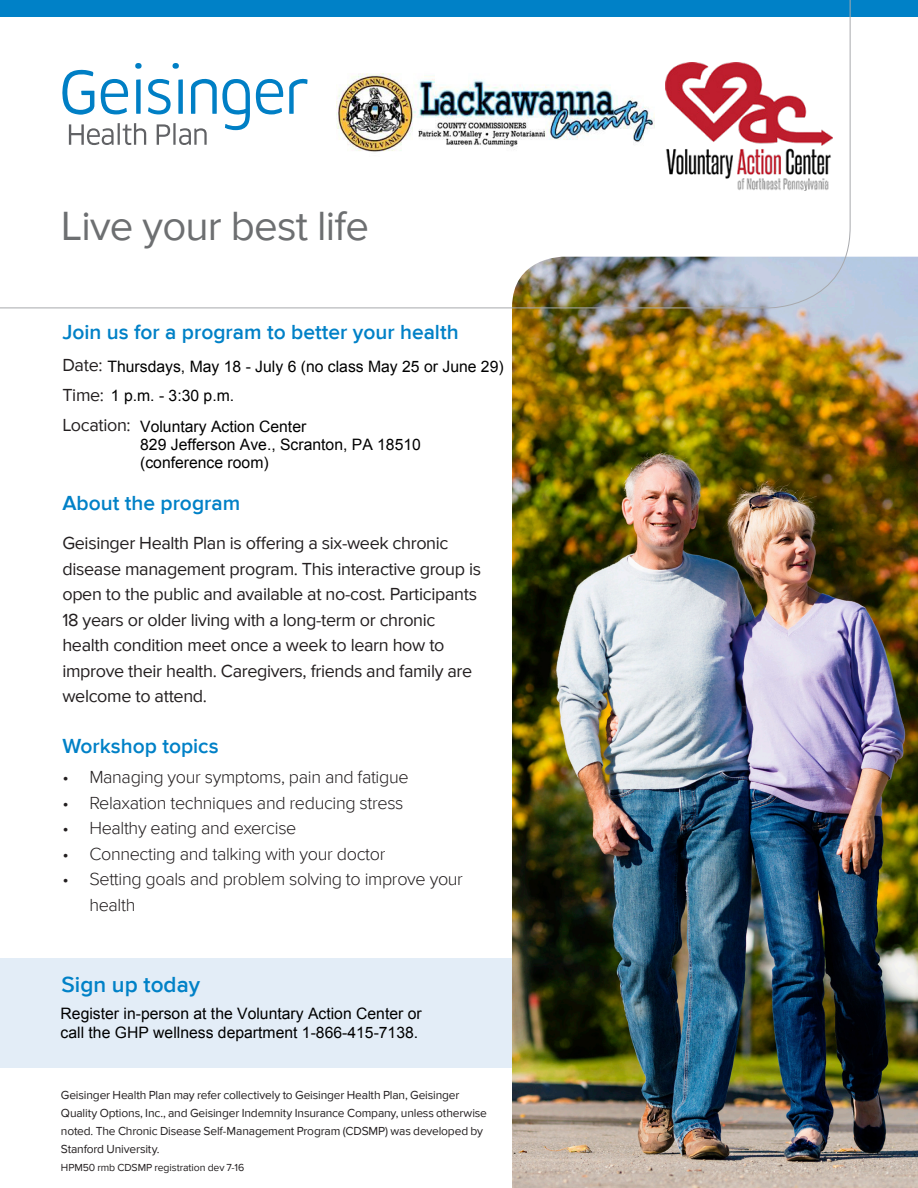
<style>
.page{position:relative;width:918px;height:1188px;background:#fff}
.page>*{position:absolute;margin:0;border:0;box-sizing:border-box;transform-origin:0 0}
.Headline{font:42px "Proxima Nova";letter-spacing:-.02em;color:#6d6f71}
.t1{font:600 22.5px "Proxima Nova";color:#0081c7}
.t2{font:600 21px "Proxima Nova";color:#0081c7}
.t3{font:18px/25.5px "Proxima Nova";letter-spacing:-.02em;color:#231f20}
.t4{font:300 18px/25.5px "Proxima Nova";letter-spacing:-.02em;color:#231f20}
.t5{font:15.75px/18.1px "Arial";color:#000}
.t6{font:12px/18px "Proxima Nova";letter-spacing:-.015em;color:#231f20}
.t7{font:10.5px "Proxima Nova";letter-spacing:-.01em;color:#231f20}
</style>
<div class="page">
<div style="left:0;top:958px;width:918px;height:109px;background:#e3edf7"></div>
<img style="left:512px;top:257px;width:406px;height:931px">
<div style="left:0;top:0;width:918px;height:16px;background:#0081c7"></div>
<svg style="left:0;top:0;width:851px;height:309px"></svg>
<img style="left:325px;top:63px;width:340px;height:99px">
<img style="left:665px;top:63px;width:167px;height:127px">
<p class="Headline" style="left:61px;top:202px;width:310px">Live your best life</p>
<p class="t2" style="left:62px;top:320px;width:398px">Join us for a program to better your health</p>
<p class="t3" style="left:62px;top:352px;width:42px">Date:</p>
<p class="t3" style="left:62px;top:382px;width:43px">Time:</p>
<p class="t3" style="left:62px;top:412px;width:70px">Location:</p>
<p class="t5" style="left:108px;top:352px;width:398px;line-height:29.1px">Thursdays, May 18 - July 6 (no class May 25 or June 29)<br>1 p.m. - 3:30 p.m.</p>
<p class="t5" style="left:140px;top:418px;width:282px">Voluntary Action Center<br>829 Jefferson Ave., Scranton, PA 18510 (conference room)</p>
<p class="t2" style="left:62px;top:491px;width:179px">About the program</p>
<p class="t3" style="left:62px;top:531px;width:420px">Geisinger Health Plan is offering a six-week chronic disease management program. This interactive group is open to the public and available at no-cost. Participants 18 years or older living with a long-term or chronic health condition meet once a week to learn how to improve their health. Caregivers, friends and family are welcome to attend.</p>
<p class="t2" style="left:62px;top:734px;width:158px">Workshop topics</p>
<p class="t4" style="left:62px;top:765px;width:348px">• Managing your symptoms, pain and fatigue</p>
<p class="t4" style="left:62px;top:790px;width:343px">• Relaxation techniques and reducing stress</p>
<p class="t4" style="left:62px;top:816px;width:236px">• Healthy eating and exercise</p>
<p class="t4" style="left:62px;top:841px;width:325px">• Connecting and talking with your doctor</p>
<p class="t4" style="left:89px;top:867px;width:375px;text-indent:-27px">• Setting goals and problem solving to improve your health</p>
<p class="t1" style="left:62px;top:972px;width:140px">Sign up today</p>
<p class="t5" style="left:61px;top:1005px;width:363px">Register in-person at the Voluntary Action Center or call the GHP wellness department 1-866-415-7138.</p>
<p class="t6" style="left:61px;top:1086px;width:428px">Geisinger Health Plan may refer collectively to Geisinger Health Plan, Geisinger Quality Options, Inc., and Geisinger Indemnity Insurance Company, unless otherwise noted. The Chronic Disease Self-Management Program (CDSMP) was developed by Stanford University.</p>
<p class="t7" style="left:61px;top:1162px;width:185px">HPM50 rmb CDSMP registration dev 7-16</p>
</div>
